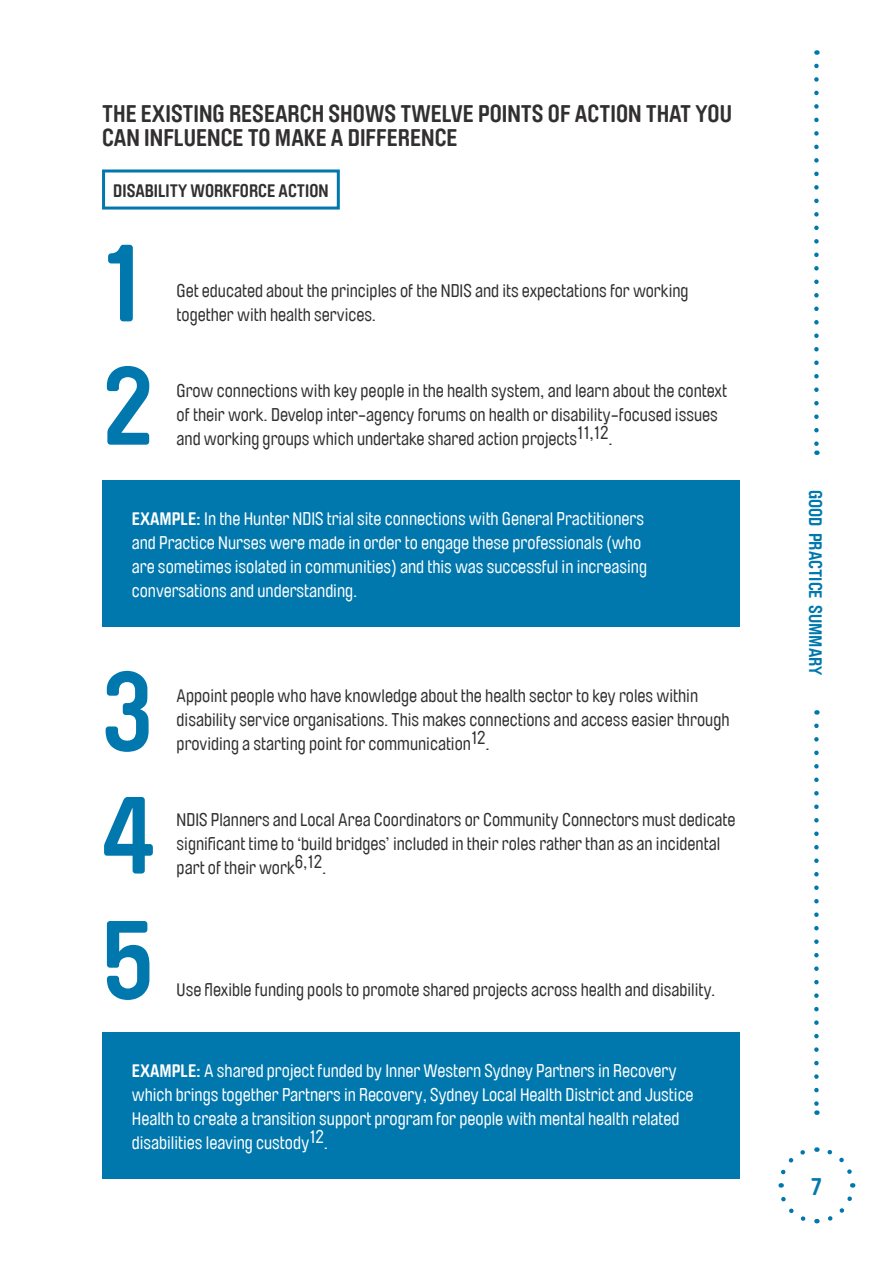
<style>
.page{position:relative;width:893px;height:1263px;background:#fff}
.page>*{position:absolute;margin:0;border:0;box-sizing:border-box;transform-origin:0 0}
.Paragraph_Style_1{font:700 108px "Brauer Neue";color:#0078ae}
.Paragraph_Style_1-2{font:700 24px/24px "Brauer Neue";color:#312f30}
.t1{font:700 24px "Brauer Neue";color:#0078ae}
.Paragraph_Style_1-3{font:18px/24px "Brauer Neue";color:#312f30}
.Paragraph_Style_1-4{font:18px/24px "Brauer Neue";color:#fff}
.Paragraph_Style_1-5{font:700 18px "Brauer Neue";color:#312f30}
.t2{font:700 18px "Brauer Neue";color:#0078ae}
.s1{font-weight:700}
</style>
<div class="page">
<svg style="left:828px;top:1183px;width:28px;height:38px"></svg>
<svg style="left:816px;top:1147px;width:36px;height:27px"></svg>
<svg style="left:778px;top:1150px;width:27px;height:37px"></svg>
<svg style="left:781px;top:1196px;width:36px;height:28px"></svg>
<svg style="left:814px;top:726px;width:5px;height:389px"></svg>
<svg style="left:814px;top:66px;width:5px;height:389px"></svg>
<div style="left:102px;top:480px;width:638px;height:146px;background:#0078ae"></div>
<div style="left:102px;top:1032px;width:638px;height:146px;background:#0078ae"></div>
<div style="left:102px;top:169px;width:238px;height:41px;border:3px solid #0078ae"></div>
<p class="Paragraph_Style_1-2" style="left:102px;top:101px;width:631px">THE EXISTING RESEARCH SHOWS TWELVE POINTS OF ACTION THAT YOU<br>CAN INFLUENCE TO MAKE A DIFFERENCE</p>
<p class="Paragraph_Style_1-5" style="left:113px;top:180px;width:217px">DISABILITY WORKFORCE ACTION</p>
<p class="Paragraph_Style_1" style="left:102px;top:222px;width:44px">1</p>
<p class="Paragraph_Style_1" style="left:103px;top:345px;width:52px">2</p>
<p class="Paragraph_Style_1-3" style="left:177px;top:279px;width:513px">Get educated about the principles of the NDIS and its expectations for working</p>
<p class="Paragraph_Style_1-3" style="left:177px;top:303px;width:201px">together with health services.</p>
<p class="Paragraph_Style_1-3" style="left:177px;top:379px;width:552px">Grow connections with key people in the health system, and learn about the context of their work. Develop inter-agency forums on health or disability-focused issues and working groups which undertake shared action projects11,12.</p>
<p class="Paragraph_Style_1-4" style="left:132px;top:506px;width:517px"><span class="s1">EXAMPLE:</span> In the Hunter NDIS trial site connections with General Practitioners and Practice Nurses were made in order to engage these professionals (who are sometimes isolated in communities) and this was successful in increasing conversations and understanding.</p>
<p class="Paragraph_Style_1" style="left:102px;top:650px;width:53px">3</p>
<p class="Paragraph_Style_1" style="left:102px;top:774px;width:54px">4</p>
<p class="Paragraph_Style_1" style="left:102px;top:898px;width:53px">5</p>
<p class="Paragraph_Style_1-3" style="left:177px;top:683px;width:554px">Appoint people who have knowledge about the health sector to key roles within disability service organisations. This makes connections and access easier through providing a starting point for communication12.</p>
<p class="Paragraph_Style_1-3" style="left:177px;top:807px;width:560px">NDIS Planners and Local Area Coordinators or Community Connectors must dedicate significant time to ‘build bridges’ included in their roles rather than as an incidental part of their work6,12.</p>
<p class="Paragraph_Style_1-3" style="left:177px;top:978px;width:540px">Use flexible funding pools to promote shared projects across health and disability.</p>
<p class="Paragraph_Style_1-4" style="left:132px;top:1058px;width:563px"><span class="s1">EXAMPLE:</span> A shared project funded by Inner Western Sydney Partners in Recovery which brings together Partners in Recovery, Sydney Local Health District and Justice Health to create a transition support program for people with mental health related disabilities leaving custody12.</p>
<p class="t2" style="left:826px;top:490px;width:187px;rotate:90deg">GOOD PRACTICE SUMMARY</p>
<h2 class="t1" style="left:811px;top:1173px;width:12px">7</h2>
</div>
